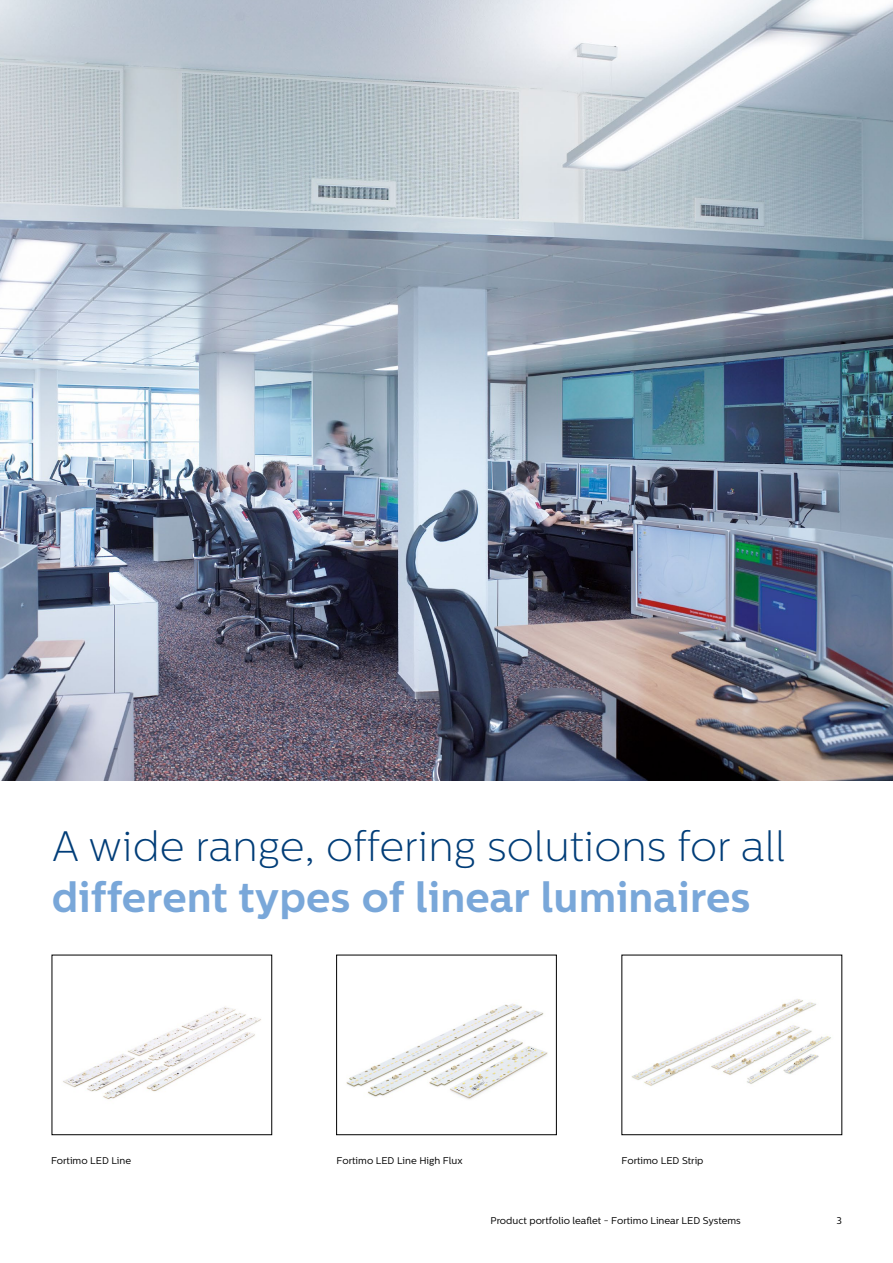
<style>
.page{position:relative;width:893px;height:1263px;background:#fff}
.page>*{position:absolute;margin:0;border:0;box-sizing:border-box;transform-origin:0 0}
.t1{font:200 42px "Centrale Sans";color:#003d78}
.t2{font:700 42px "Centrale Sans";color:#79a7d9}
.t3{font:9.75px "Centrale Sans";color:#000}
</style>
<div class="page">
<img style="left:0;top:0;width:893px;height:780px">
<img style="left:63px;top:1006px;width:198px;height:94px">
<img style="left:346px;top:1004px;width:202px;height:95px">
<div style="left:336px;top:955px;width:221px;height:180px;border:1px solid #000"></div>
<img style="left:631px;top:999px;width:200px;height:87px">
<h1 class="t1" style="left:52px;top:823px;width:735px">A wide range, offering solutions for all</h1>
<h1 class="t2" style="left:52px;top:872px;width:700px">different types of linear luminaires</h1>
<p class="t3" style="left:51px;top:1155px;width:82px">Fortimo LED Line</p>
<p class="t3" style="left:337px;top:1155px;width:128px">Fortimo LED Line High Flux</p>
<p class="t3" style="left:622px;top:1155px;width:83px">Fortimo LED Strip</p>
<p class="t3" style="left:491px;top:1215px;width:252px">Product portfolio leaflet - Fortimo Linear LED Systems</p>
<p class="t3" style="left:836px;top:1215px;width:7px">3</p>
</div>
